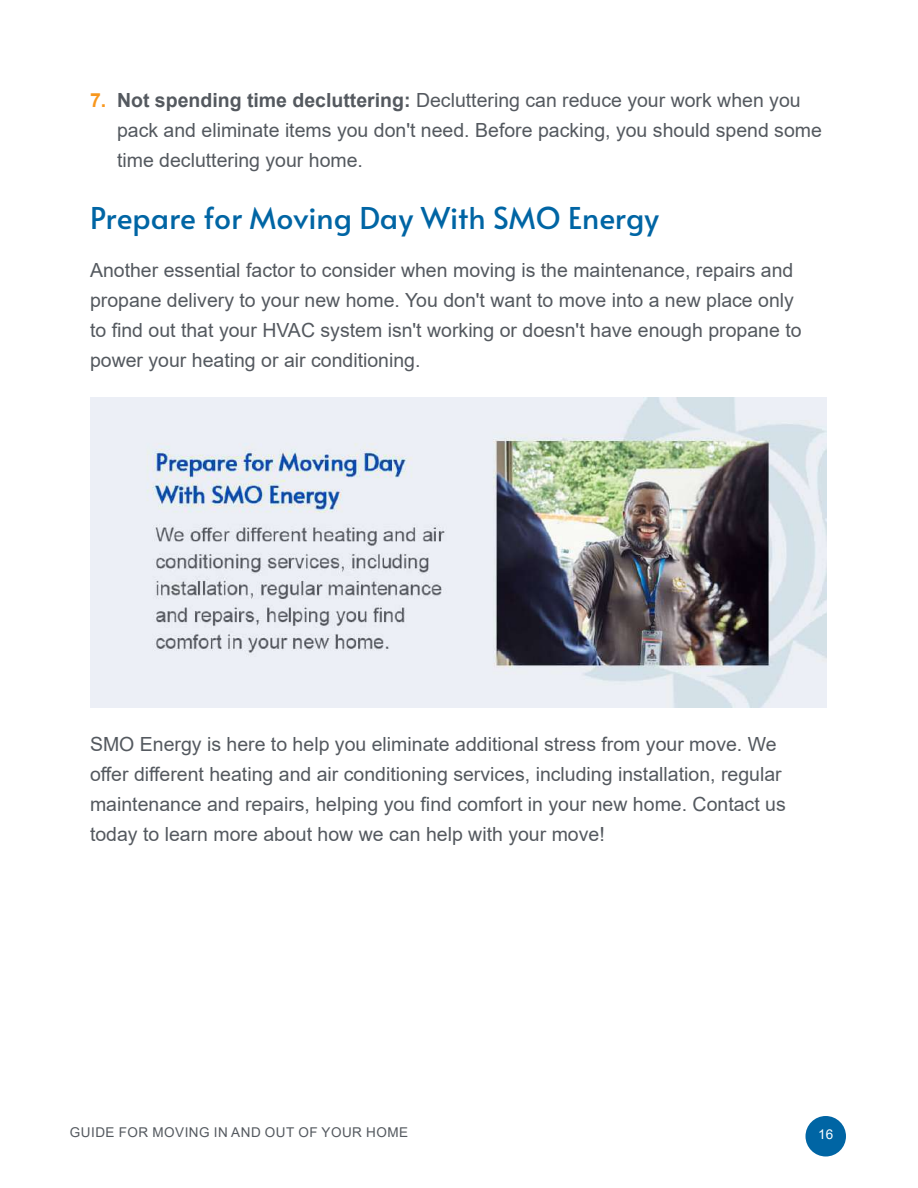
<style>
.page{position:relative;width:918px;height:1188px;background:#fff}
.page>*{position:absolute;margin:0;border:0;box-sizing:border-box;transform-origin:0 0}
.t1{font:30px "Alata";color:#0065a4}
.t2{font:19.5px/30px "Arial";color:#54595f}
.t3{font:13.5px "Arial";letter-spacing:.035em;color:#54595f}
.t4{font:13.5px "Arial";color:#fff}
.s1{font-weight:700;color:#f8971d}
.s2{font-weight:700}
</style>
<div class="page">
<div style="left:806px;top:1116px;width:40px;height:40px;background:#0065a4;border-radius:50%"></div>
<img style="left:90px;top:398px;width:736px;height:310px">
<p class="t2" style="left:117px;top:85px;width:707px;text-indent:-27px"><span class="s1">7.</span> <span class="s2">Not spending time decluttering:</span> Decluttering can reduce your work when you pack and eliminate items you don't need. Before packing, you should spend some time decluttering your home.</p>
<h1 class="t1" style="left:90px;top:191px;width:571px">Prepare for Moving Day With SMO Energy</h1>
<p class="t2" style="left:90px;top:255px;width:713px">Another essential factor to consider when moving is the maintenance, repairs and propane delivery to your new home. You don't want to move into a new place only to find out that your HVAC system isn't working or doesn't have enough propane to power your heating or air conditioning.</p>
<p class="t2" style="left:90px;top:729px;width:697px">SMO Energy is here to help you eliminate additional stress from your move. We offer different heating and air conditioning services, including installation, regular maintenance and repairs, helping you find comfort in your new home. Contact us today to learn more about how we can help with your move!</p>
<p class="t3" style="left:70px;top:1123px;width:340px">GUIDE FOR MOVING IN AND OUT OF YOUR HOME</p>
<p class="t4" style="left:818px;top:1125px;width:17px">16</p>
</div>
